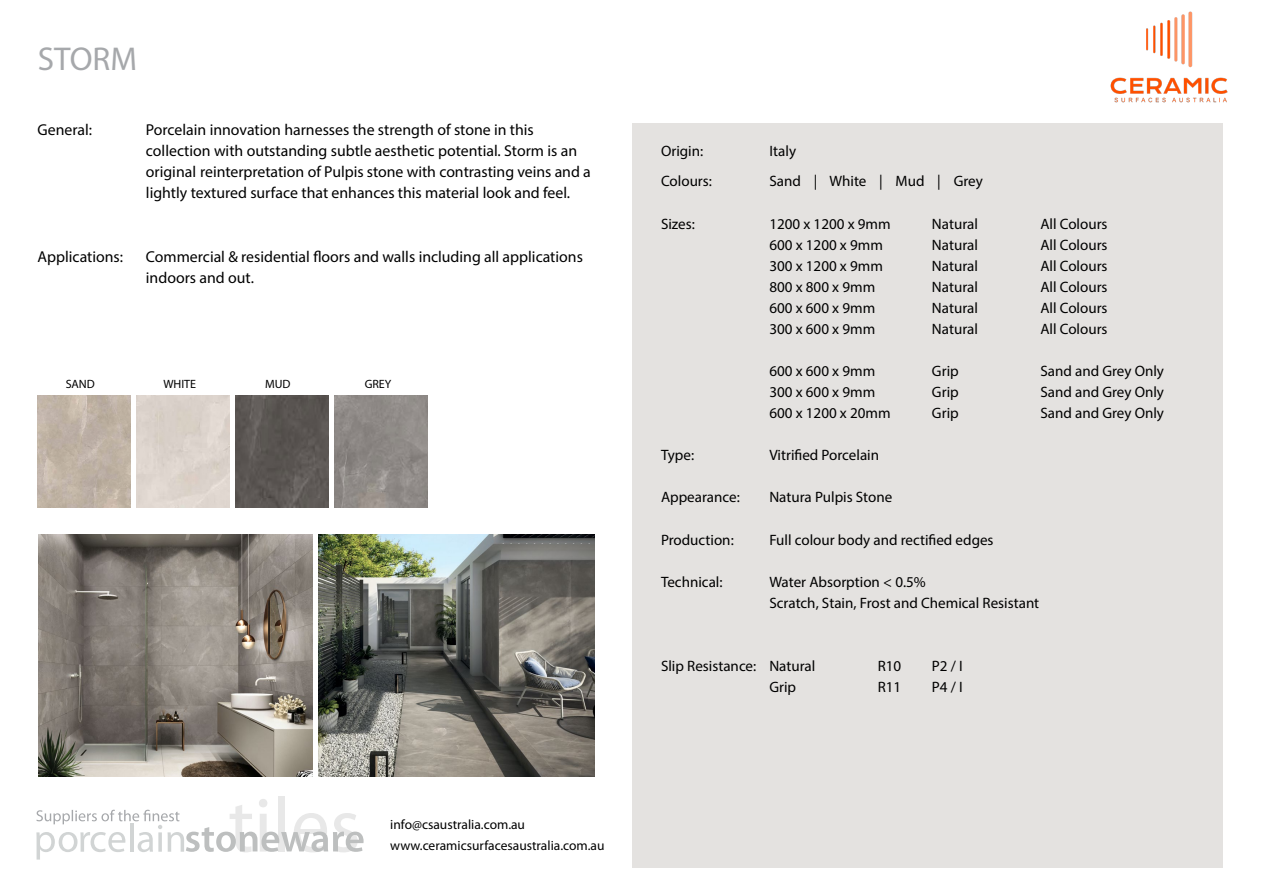
<style>
.page{position:relative;width:1263px;height:893px;background:#fff}
.page>*{position:absolute;margin:0;border:0;box-sizing:border-box;transform-origin:0 0}
.t1{font:33.15px "Myriad Pro";color:#a6a8ab}
.t2{font:15.75px/21px "Myriad Pro";color:#000}
.t3{font:15px/21px "Myriad Pro";color:#000}
.t4{font:13.5px/21px "Myriad Pro";color:#000}
.t5{font:12px "Myriad Pro";color:#000}
</style>
<div class="page">
<div style="left:632px;top:123px;width:591px;height:744px;background:#e4e2e0"></div>
<div style="left:278px;top:796px;width:7px;height:55px;background:#e8e8e8"></div>
<svg style="left:36px;top:799px;width:328px;height:61px"></svg>
<img style="left:39px;top:535px;width:274px;height:241px">
<img style="left:319px;top:535px;width:275px;height:241px">
<img style="left:335px;top:396px;width:92px;height:111px">
<img style="left:236px;top:396px;width:92px;height:111px">
<img style="left:38px;top:396px;width:92px;height:111px">
<img style="left:1110px;top:11px;width:118px;height:92px">
<h1 class="t1" style="left:38px;top:39px;width:101px">STORM</h1>
<p class="t2" style="left:38px;top:119px;width:56px">General:</p>
<p class="t2" style="left:146px;top:119px;width:446px">Porcelain innovation harnesses the strength of stone in this collection with outstanding subtle aesthetic potential. Storm is an original reinterpretation of Pulpis stone with contrasting veins and a lightly textured surface that enhances this material look and feel.</p>
<p class="t2" style="left:38px;top:246px;width:87px">Applications:</p>
<p class="t2" style="left:146px;top:246px;width:438px">Commercial &amp; residential floors and walls including all applications indoors and out.</p>
<p class="t5" style="left:66px;top:377px;width:31px">SAND</p>
<p class="t5" style="left:163px;top:377px;width:34px">WHITE</p>
<p class="t5" style="left:265px;top:377px;width:27px">MUD</p>
<p class="t5" style="left:365px;top:377px;width:28px">GREY</p>
<p class="t4" style="left:387px;top:808px;width:181px;line-height:24.2px">Phone: (+61) 421 806 741<br>Email: john@diybuddies.com. u</p>
<p class="t4" style="left:390px;top:813px;width:216px">info@csaustralia.com.au www.ceramicsurfacesaustralia.com.au</p>
<p class="t4" style="left:383px;top:815px;width:216px">info@csaustralia.com.au www.ceramicsurfacesaustralia.com.au</p>
<p class="t3" style="left:661px;top:141px;width:44px">Origin:</p>
<p class="t3" style="left:769px;top:141px;width:28px">Italy</p>
<p class="t3" style="left:661px;top:171px;width:52px">Colours:</p>
<p class="t3" style="left:769px;top:171px;width:215px">Sand | White | Mud | Grey</p>
<p class="t3" style="left:661px;top:213px;width:35px">Sizes:</p>
<p class="t3" style="left:769px;top:213px;width:123px">1200 x 1200 x 9mm</p>
<p class="t3" style="left:932px;top:213px;width:48px">Natural</p>
<p class="t3" style="left:1040px;top:213px;width:69px">All Colours</p>
<p class="t3" style="left:769px;top:234px;width:115px">600 x 1200 x 9mm</p>
<p class="t3" style="left:932px;top:234px;width:48px">Natural</p>
<p class="t3" style="left:1040px;top:234px;width:69px">All Colours</p>
<p class="t3" style="left:769px;top:255px;width:115px">300 x 1200 x 9mm</p>
<p class="t3" style="left:932px;top:255px;width:48px">Natural</p>
<p class="t3" style="left:1040px;top:255px;width:69px">All Colours</p>
<p class="t3" style="left:769px;top:276px;width:107px">800 x 800 x 9mm</p>
<p class="t3" style="left:932px;top:276px;width:48px">Natural</p>
<p class="t3" style="left:1040px;top:276px;width:69px">All Colours</p>
<p class="t3" style="left:769px;top:297px;width:107px">600 x 600 x 9mm</p>
<p class="t3" style="left:932px;top:297px;width:48px">Natural</p>
<p class="t3" style="left:1040px;top:297px;width:69px">All Colours</p>
<p class="t3" style="left:769px;top:318px;width:107px">300 x 600 x 9mm</p>
<p class="t3" style="left:932px;top:318px;width:48px">Natural</p>
<p class="t3" style="left:1040px;top:318px;width:69px">All Colours</p>
<p class="t3" style="left:769px;top:360px;width:107px">600 x 600 x 9mm</p>
<p class="t3" style="left:932px;top:360px;width:28px">Grip</p>
<p class="t3" style="left:1040px;top:360px;width:125px">Sand and Grey Only</p>
<p class="t3" style="left:769px;top:381px;width:107px">300 x 600 x 9mm</p>
<p class="t3" style="left:932px;top:381px;width:28px">Grip</p>
<p class="t3" style="left:1040px;top:381px;width:125px">Sand and Grey Only</p>
<p class="t3" style="left:769px;top:402px;width:123px">600 x 1200 x 20mm</p>
<p class="t3" style="left:932px;top:402px;width:28px">Grip</p>
<p class="t3" style="left:1040px;top:402px;width:125px">Sand and Grey Only</p>
<p class="t3" style="left:661px;top:445px;width:35px">Type:</p>
<p class="t3" style="left:769px;top:445px;width:111px">Vitrified Porcelain</p>
<p class="t3" style="left:661px;top:487px;width:80px">Appearance:</p>
<p class="t3" style="left:769px;top:487px;width:124px">Natura Pulpis Stone</p>
<p class="t3" style="left:661px;top:529px;width:74px">Production:</p>
<p class="t3" style="left:769px;top:529px;width:226px">Full colour body and rectified edges</p>
<p class="t3" style="left:661px;top:571px;width:63px">Technical:</p>
<p class="t3" style="left:769px;top:571px;width:271px">Water Absorption &lt; 0.5%<br>Scratch, Stain, Frost and Chemical Resistant</p>
<p class="t3" style="left:661px;top:655px;width:156px">Slip Resistance: Natural</p>
<p class="t3" style="left:878px;top:655px;width:25px">R10</p>
<p class="t3" style="left:932px;top:655px;width:32px">P2 / I</p>
<p class="t3" style="left:769px;top:676px;width:28px">Grip</p>
<p class="t3" style="left:878px;top:676px;width:25px">R11</p>
<p class="t3" style="left:932px;top:676px;width:32px">P4 / I</p>
</div>
